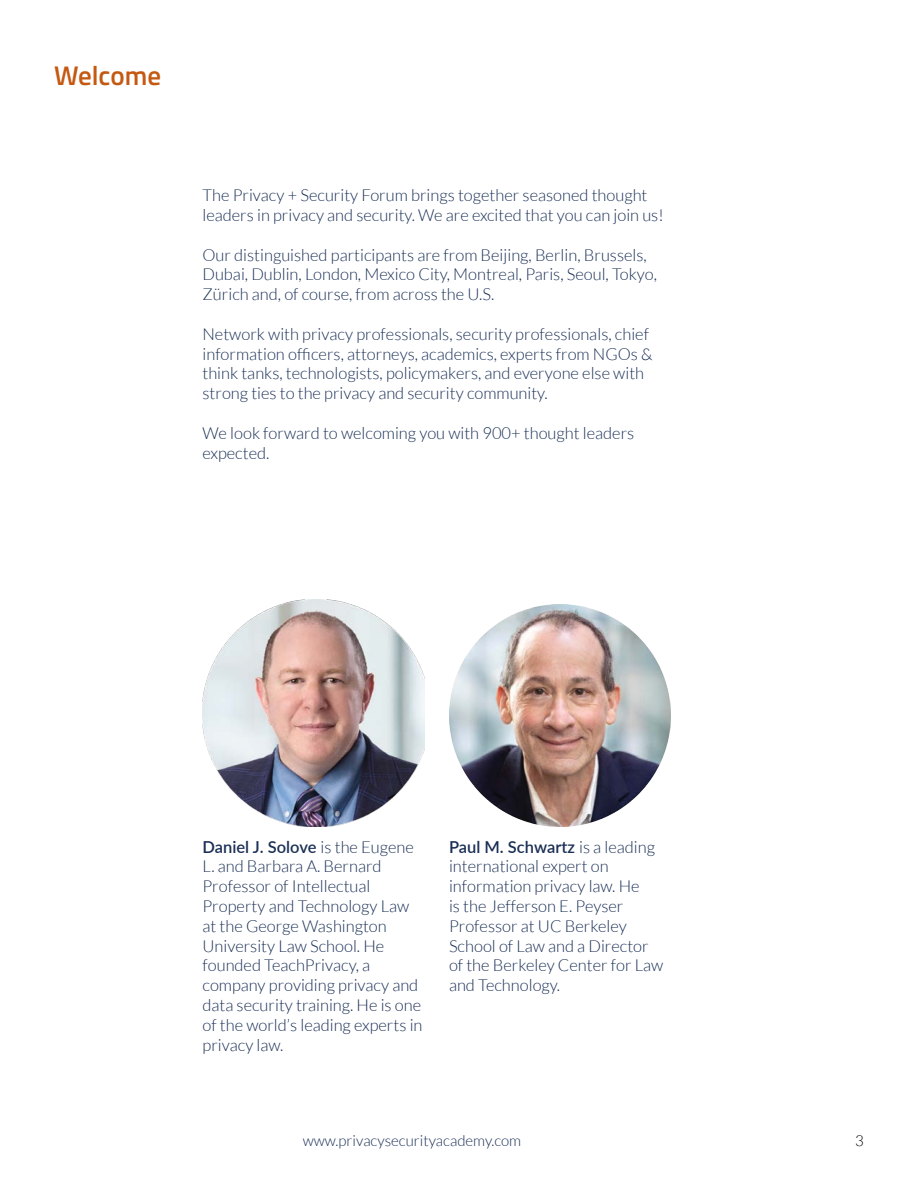
<style>
.page{position:relative;width:918px;height:1188px;background:#fff}
.page>*{position:absolute;margin:0;border:0;box-sizing:border-box;transform-origin:0 0}
.t1{font:600 27px "Titillium Web";color:#c45911}
.t2{font:300 16.5px/19.8px "Lato";color:#1a3055}
.t3{font:300 16.5px/19.8px "Lato";color:#1a2f55}
.t4{font:300 15px "Lato";color:#1a2f55}
.t5{font:300 15px "Lato";color:#000}
.s1{font-weight:600}
</style>
<div class="page">
<img style="left:202px;top:600px;width:223px;height:226px">
<img style="left:449px;top:604px;width:222px;height:222px">
<p class="t1" style="left:54px;top:55px;width:109px">Welcome</p>
<p class="t2" style="left:203px;top:185px;width:463px">The Privacy + Security Forum brings together seasoned thought leaders in privacy and security. We are excited that you can join us!</p>
<p class="t2" style="left:203px;top:245px;width:456px">Our distinguished participants are from Beijing, Berlin, Brussels,<br>Dubai, Dublin, London, Mexico City, Montreal, Paris, Seoul, Tokyo,<br>Zürich and, of course, from across the U.S.</p>
<p class="t2" style="left:203px;top:324px;width:452px">Network with privacy professionals, security professionals, chief information officers, attorneys, academics, experts from NGOs &amp; think tanks, technologists, policymakers, and everyone else with strong ties to the privacy and security community.</p>
<p class="t2" style="left:203px;top:423px;width:433px">We look forward to welcoming you with 900+ thought leaders expected.</p>
<p class="t3" style="left:202px;top:837px;width:222px"><span class="s1">Daniel J. Solove</span> is the Eugene<br>L. and Barbara A. Bernard<br>Professor of Intellectual<br>Property and Technology Law at the George Washington<br>University Law School. He founded TeachPrivacy, a company providing privacy and data security training. He is one of the world’s leading experts in privacy law.</p>
<p class="t3" style="left:449px;top:837px;width:207px"><span class="s1">Paul M. Schwartz</span> is a leading international expert on</p>
<p class="t3" style="left:449px;top:876px;width:216px">information privacy law. He<br>is the Jefferson E. Peyser<br>Professor at UC Berkeley<br>School of Law and a Director of the Berkeley Center for Law and Technology.</p>
<p class="t4" style="left:303px;top:1133px;width:220px">www.privacysecurityacademy.com</p>
<p class="t5" style="left:855px;top:1133px;width:10px">3</p>
</div>
